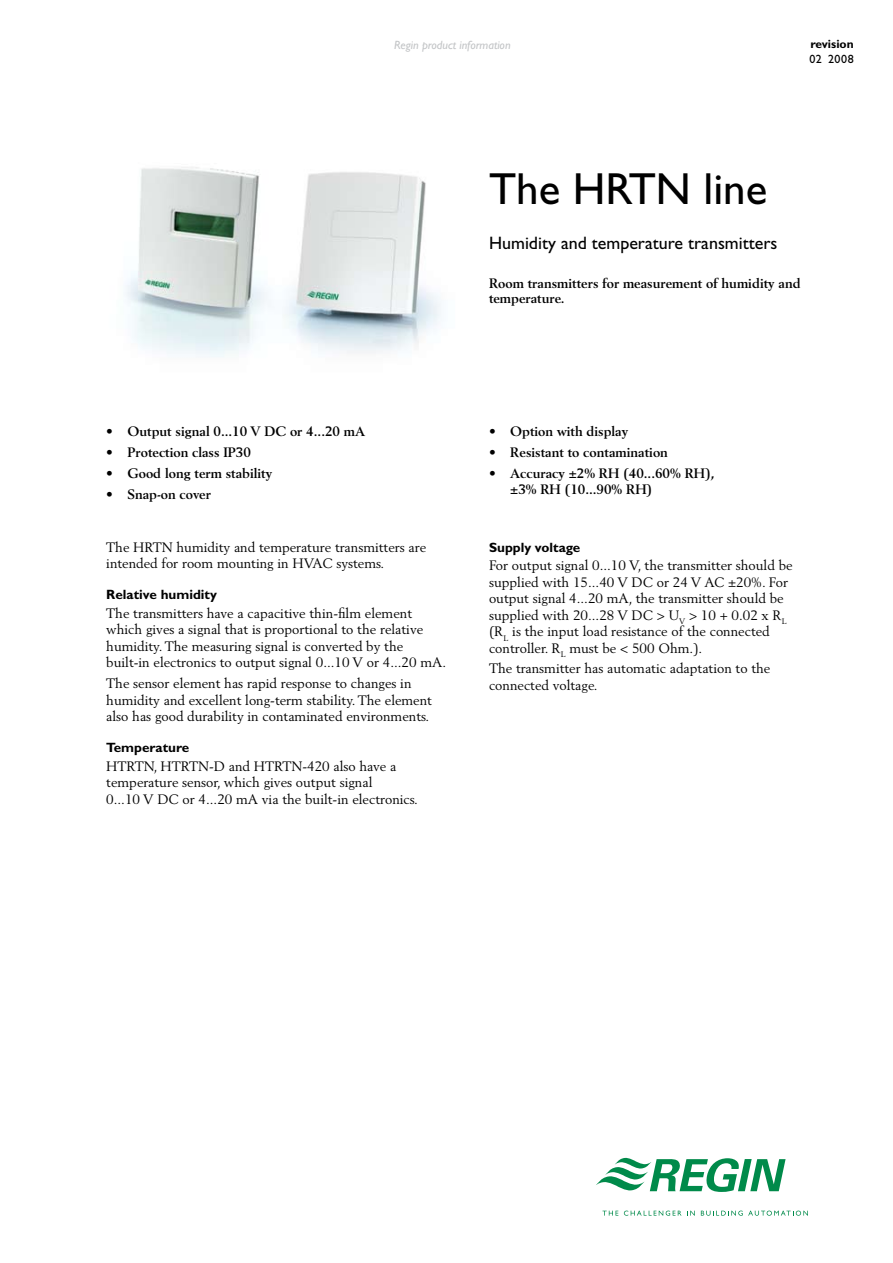
<style>
.page{position:relative;width:893px;height:1263px;background:#fff}
.page>*{position:absolute;margin:0;border:0;box-sizing:border-box;transform-origin:0 0}
.t1{font:45px "Gill Sans";color:#000}
.t2{font:18px "Gill Sans";color:#000}
.t3{font:13.5px/16.5px "Berling";color:#000}
.t4{font:700 13.5px/15.8px "Berling";color:#000}
.t5{font:700 13.5px "Gill Sans";color:#000}
.t6{font:italic 12px "Gill Sans";color:#c3c5c7}
.t7{font:700 12px "Gill Sans";color:#000}
.t8{font:12px "Gill Sans";letter-spacing:.045em;color:#000}
</style>
<div class="page">
<svg style="left:596px;top:1158px;width:190px;height:34px"></svg>
<svg style="left:602px;top:1211px;width:16px;height:4px"></svg>
<svg style="left:624px;top:1210px;width:57px;height:6px"></svg>
<svg style="left:687px;top:1211px;width:8px;height:4px"></svg>
<svg style="left:701px;top:1210px;width:107px;height:6px"></svg>
<img style="left:125px;top:167px;width:316px;height:190px">
<p class="t6" style="left:394px;top:39px;width:118px">Regin product information</p>
<p class="t7" style="left:810px;top:37px;width:45px">revision</p>
<p class="t8" style="left:809px;top:52px;width:46px">02 2008</p>
<h1 class="t1" style="left:489px;top:163px;width:280px">The HRTN line</h1>
<h2 class="t2" style="left:489px;top:233px;width:290px">Humidity and temperature transmitters</h2>
<p class="t4" style="left:489px;top:275px;width:313px">Room transmitters for measurement of humidity and temperature.</p>
<p class="t4" style="left:106px;top:424px;width:260px">• Output signal 0...10 V DC or 4...20 mA</p>
<p class="t4" style="left:106px;top:445px;width:146px">• Protection class IP30</p>
<p class="t4" style="left:106px;top:465px;width:168px">• Good long term stability</p>
<p class="t4" style="left:106px;top:486px;width:106px">• Snap-on cover</p>
<p class="t3" style="left:106px;top:539px;width:322px">The HRTN humidity and temperature transmitters are intended for room mounting in HVAC systems.</p>
<p class="t5" style="left:106px;top:587px;width:112px">Relative humidity</p>
<p class="t3" style="left:106px;top:605px;width:341px">The transmitters have a capacitive thin-film element which gives a signal that is proportional to the relative humidity. The measuring signal is converted by the built-in electronics to output signal 0...10 V or 4...20 mA.</p>
<p class="t3" style="left:106px;top:675px;width:327px">The sensor element has rapid response to changes in humidity and excellent long-term stability. The element also has good durability in contaminated environments.</p>
<p class="t5" style="left:106px;top:740px;width:84px">Temperature</p>
<p class="t3" style="left:106px;top:758px;width:313px">HTRTN, HTRTN-D and HTRTN-420 also have a temperature sensor, which gives output signal<br>0...10 V DC or 4...20 mA via the built-in electronics.</p>
<p class="t4" style="left:489px;top:424px;width:141px">• Option with display</p>
<p class="t4" style="left:489px;top:445px;width:180px">• Resistant to contamination</p>
<p class="t4" style="left:510px;top:465px;width:206px;text-indent:-21px">• Accuracy ±2% RH (40...60% RH), ±3% RH (10...90% RH)</p>
<p class="t5" style="left:489px;top:539px;width:93px">Supply voltage</p>
<p class="t3" style="left:489px;top:557px;width:305px">For output signal 0...10 V, the transmitter should be supplied with 15...40 V DC or 24 V AC ±20%. For output signal 4...20 mA, the transmitter should be supplied with 20...28 V DC &gt; U<sub>V</sub> &gt; 10 + 0.02 x R<sub>L </sub>(R<sub>L</sub> is the input load resistance of the connected controller. R<sub>L</sub> must be &lt; 500 Ohm.).</p>
<p class="t3" style="left:489px;top:660px;width:283px">The transmitter has automatic adaptation to the connected voltage.</p>
</div>
